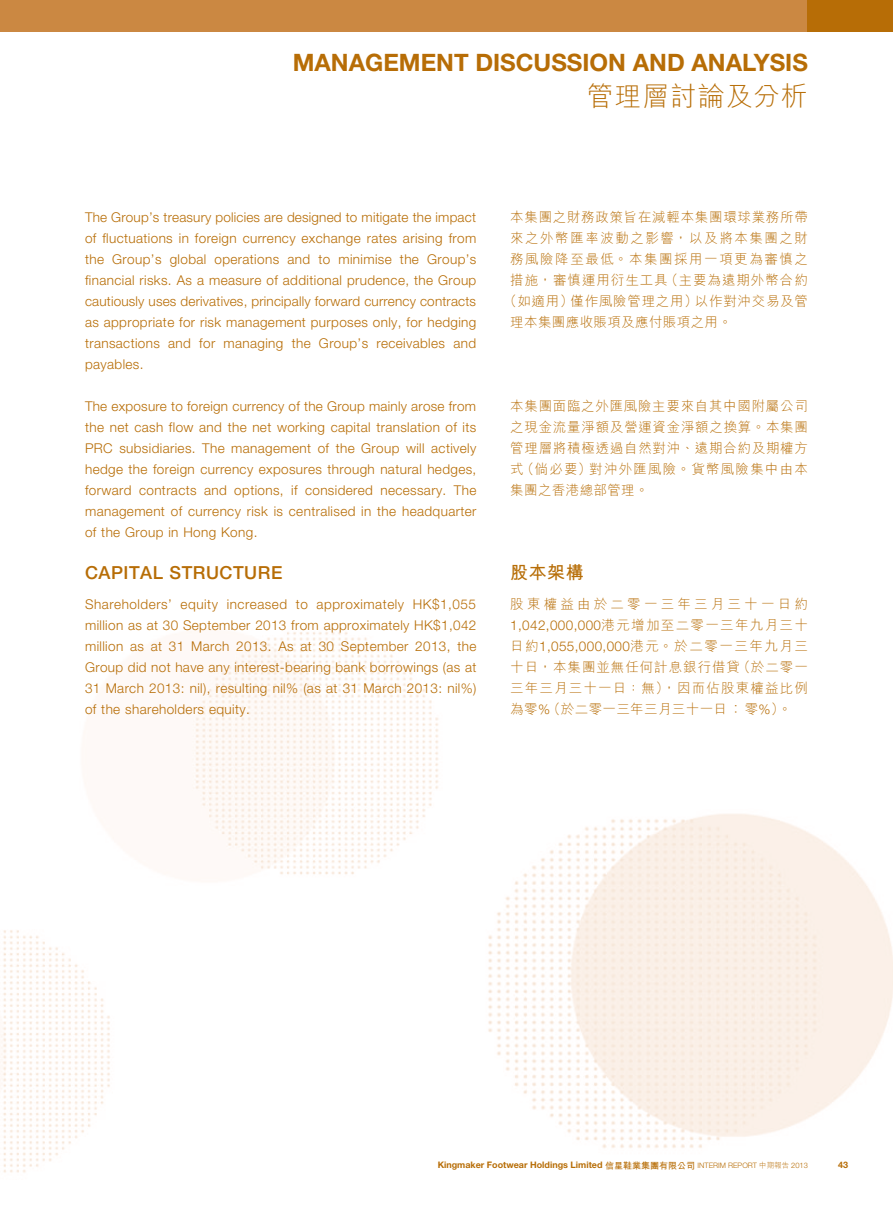
<style>
.page{position:relative;width:893px;height:1212px;background:#fff}
.page>*{position:absolute;margin:0;border:0;box-sizing:border-box;transform-origin:0 0}
.t1{font:300 27px "M Hei HK";letter-spacing:.03em;color:#b76d06}
.t2{font:700 24px "Helvetica Neue LT Std";color:#b76d06}
.t3{font:500 18px "Helvetica Neue LT Std";letter-spacing:.03em;color:#b76d06}
.t4{font:700 18px "M Hei HK";color:#b76d06}
.t5{font:300 13.5px/21px "Helvetica Neue LT Std";letter-spacing:.03em;color:#b76d06;text-align:justify}
.t6{font:300 13.5px/21px "M Hei HK";letter-spacing:.07em;color:#b76d06;text-align:justify}
.t7{font:300 13.5px "M Hei HK";letter-spacing:.11em;color:#b76d06}
.t8{font:300 13.5px "M Hei HK";letter-spacing:.05em;color:#b76d06}
.t9{font:300 13.5px "M Hei HK";letter-spacing:.03em;color:#b76d06}
.t10{font:700 9px "Helvetica Neue LT Std";color:#b76d06}
.s1{font-family:"Helvetica Neue LT Std"}
.s2{font-family:"M Hei HK"}
.s3{font-weight:300;font-size:7.5px}
.s4{font-family:"M Hei HK";font-weight:300;font-size:7.5px}
</style>
<div class="page">
<img style="left:0;top:31px;width:893px;height:1142px">
<div style="left:0;top:0;width:807px;height:31px;background:#cb8842"></div>
<div style="left:807px;top:0;width:86px;height:31px;background:#b76d06"></div>
<h2 class="t2" style="left:293px;top:47px;width:517px">MANAGEMENT DISCUSSION AND ANALYSIS</h2>
<h1 class="t1" style="left:587px;top:77px;width:223px">管理層討論及分析</h1>
<p class="t5" style="left:85px;top:207px;width:393px">The Group’s treasury policies are designed to mitigate the impact of fluctuations in foreign currency exchange rates arising from the Group’s global operations and to minimise the Group’s financial risks. As a measure of additional prudence, the Group cautiously uses derivatives, principally forward currency contracts as appropriate for risk management purposes only, for hedging transactions and for managing the Group’s receivables and payables.</p>
<p class="t5" style="left:85px;top:396px;width:393px">The exposure to foreign currency of the Group mainly arose from the net cash flow and the net working capital translation of its PRC subsidiaries. The management of the Group will actively hedge the foreign currency exposures through natural hedges, forward contracts and options, if considered necessary. The management of currency risk is centralised in the headquarter of the Group in Hong Kong.</p>
<h3 class="t3" style="left:85px;top:562px;width:199px">CAPITAL STRUCTURE</h3>
<p class="t5" style="left:85px;top:593px;width:393px">Shareholders’ equity increased to approximately HK$1,055 million as at 30 September 2013 from approximately HK$1,042 million as at 31 March 2013. As at 30 September 2013, the Group did not have any interest-bearing bank borrowings (as at 31 March 2013: nil), resulting nil% (as at 31 March 2013: nil%) of the shareholders equity.</p>
<p class="t8" style="left:510px;top:208px;width:299px">本集團之財務政策旨在減輕本集團環球業務所帶</p>
<p class="t7" style="left:510px;top:229px;width:299px">來之外幣匯率波動之影響，以及將本集團之財</p>
<p class="t7" style="left:510px;top:250px;width:299px">務風險降至最低。本集團採用一項更為審慎之</p>
<p class="t6" style="left:510px;top:269px;width:299px">措施，審慎運用衍生工具（主要為遠期外幣合約</p>
<p class="t6" style="left:503px;top:290px;width:306px">（如適用）僅作風險管理之用）以作對沖交易及管</p>
<p class="t9" style="left:510px;top:313px;width:223px">理本集團應收賬項及應付賬項之用。</p>
<p class="t6" style="left:510px;top:395px;width:299px">本集團面臨之外匯風險主要來自其中國附屬公司之現金流量淨額及營運資金淨額之換算。本集團管理層將積極透過自然對沖、遠期合約及期權方式（倘必要）對沖外匯風險。貨幣風險集中由本集團之香港總部管理。</p>
<h3 class="t4" style="left:510px;top:560px;width:75px">股本架構</h3>
<p class="t6" style="left:510px;top:593px;width:299px">股東權益由於二零一三年三月三十一日約<span class="s1">1,042,000,000</span>港元增加至二零一三年九月三十日約<span class="s1">1,055,000,000</span>港元。於二零一三年九月三十日，本集團並無任何計息銀行借貸（於二零一三年三月三十一日：無），因而佔股東權益比例為零<span class="s1">%</span>（於二零一三年三月三十一日︰零<span class="s1">%</span>）。</p>
<p class="t10" style="left:438px;top:1159px;width:372px">Kingmaker Footwear Holdings Limited <span class="s2">信星鞋業集團有限公司</span> <span class="s3">INTERIM REPORT</span> <span class="s4">中期報告</span> <span class="s3">2013</span></p>
<p class="t10" style="left:838px;top:1159px;width:12px">43</p>
</div>
